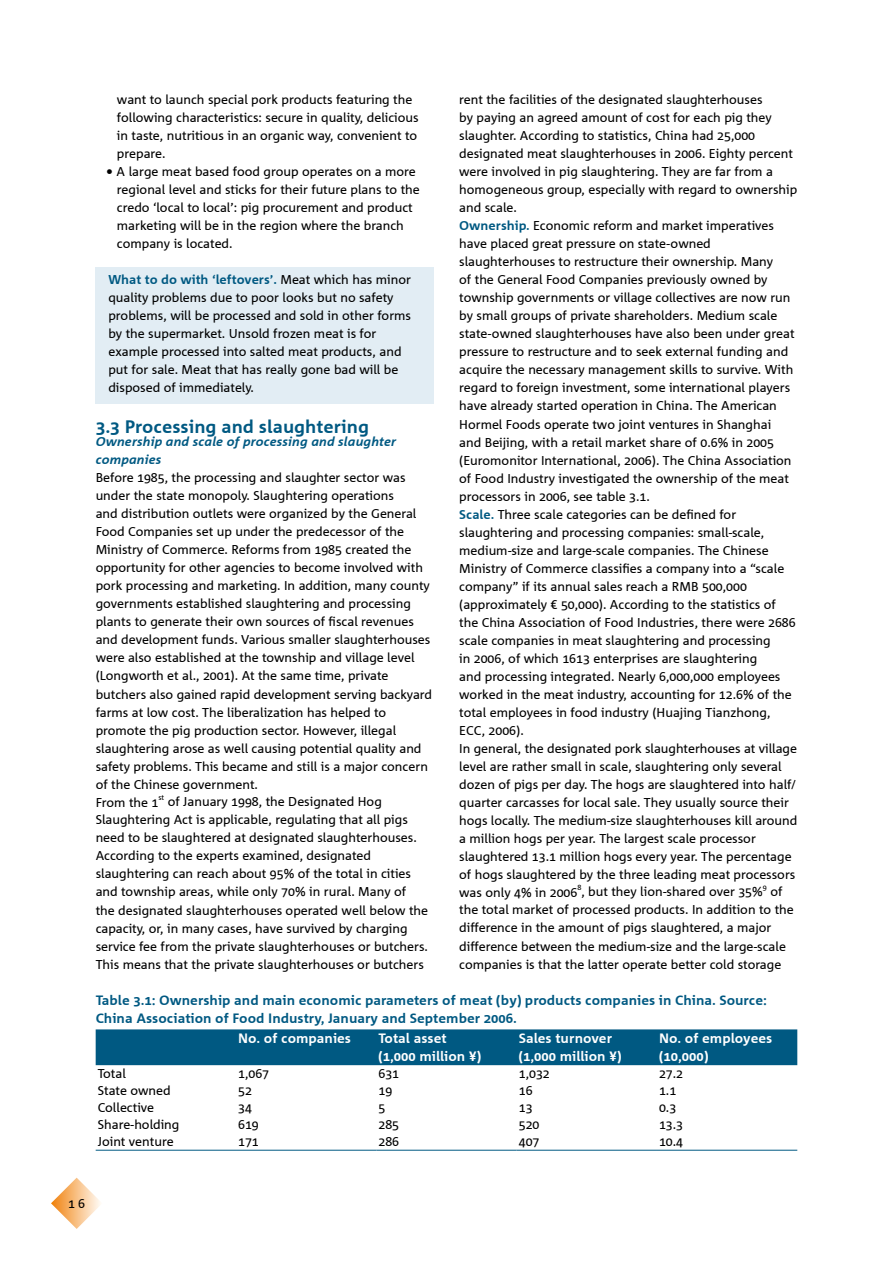
<style>
.page{position:relative;width:893px;height:1263px;background:#fff}
.page>*{position:absolute;margin:0;border:0;box-sizing:border-box;transform-origin:0 0}
.t1{font:700 18px "Agrofont";color:#005982}
.t2{font:700 13.5px/18px "Agrofont";color:#005982}
.t3{font:700 13.5px/18px "Agrofont";color:#fff}
.t4{font:12.75px/18px "Agrofont";color:#000}
.t5{font:italic 700 12.75px/18px "Agrofont";color:#005982}
.t6{font:7.5px "Agrofont";color:#000}
.s1{font-weight:700;color:#005982}
</style>
<div class="page">
<svg style="left:51px;top:1178px;width:50px;height:51px"></svg>
<div style="left:96px;top:267px;width:338px;height:137px;background:#e2edf4"></div>
<div style="left:96px;top:1029px;width:701px;height:36px;background:#005982"></div>
<hr style="left:96px;top:1150px;width:140px;height:1px;background:#005982">
<hr style="left:236px;top:1150px;width:140px;height:1px;background:#005982">
<hr style="left:376px;top:1150px;width:141px;height:1px;background:#005982">
<hr style="left:517px;top:1150px;width:140px;height:1px;background:#005982">
<hr style="left:657px;top:1150px;width:140px;height:1px;background:#005982">
<p class="t4" style="left:117px;top:91px;width:303px">want to launch special pork products featuring the following characteristics: secure in quality, delicious in taste, nutritious in an organic way, convenient to prepare.</p>
<p class="t4" style="left:117px;top:163px;width:304px;text-indent:-11px">• A large meat based food group operates on a more regional level and sticks for their future plans to the credo ‘local to local’: pig procurement and product marketing will be in the region where the branch company is located.</p>
<p class="t4" style="left:108px;top:271px;width:304px"><span class="s1">What to do with ‘leftovers’.</span> Meat which has minor quality problems due to poor looks but no safety problems, will be processed and sold in other forms by the supermarket. Unsold frozen meat is for example processed into salted meat products, and put for sale. Meat that has really gone bad will be disposed of immediately.</p>
<h1 class="t1" style="left:96px;top:417px;width:275px">3.3 Processing and slaughtering</h1>
<p class="t5" style="left:96px;top:433px;width:302px">Ownership and scale of processing and slaughter companies</p>
<p class="t4" style="left:96px;top:469px;width:338px">Before 1985, the processing and slaughter sector was under the state monopoly. Slaughtering operations<br>and distribution outlets were organized by the General Food Companies set up under the predecessor of the Ministry of Commerce. Reforms from 1985 created the opportunity for other agencies to become involved with pork processing and marketing. In addition, many county governments established slaughtering and processing plants to generate their own sources of fiscal revenues and development funds. Various smaller slaughterhouses were also established at the township and village level (Longworth et al., 2001). At the same time, private butchers also gained rapid development serving backyard farms at low cost. The liberalization has helped to promote the pig production sector. However, illegal slaughtering arose as well causing potential quality and safety problems. This became and still is a major concern of the Chinese government.<br>From the 1</p>
<p class="t6" style="left:158px;top:794px;width:7px">st</p>
<p class="t4" style="left:96px;top:793px;width:334px;text-indent:72px">of January 1998, the Designated Hog Slaughtering Act is applicable, regulating that all pigs need to be slaughtered at designated slaughterhouses.<br>According to the experts examined, designated slaughtering can reach about 95% of the total in cities and township areas, while only 70% in rural. Many of the designated slaughterhouses operated well below the capacity, or, in many cases, have survived by charging service fee from the private slaughterhouses or butchers.<br>This means that the private slaughterhouses or butchers</p>
<p class="t4" style="left:459px;top:91px;width:340px">rent the facilities of the designated slaughterhouses<br>by paying an agreed amount of cost for each pig they slaughter. According to statistics, China had 25,000 designated meat slaughterhouses in 2006. Eighty percent were involved in pig slaughtering. They are far from a homogeneous group, especially with regard to ownership and scale.<br><span class="s1">Ownership.</span> Economic reform and market imperatives have placed great pressure on state-owned slaughterhouses to restructure their ownership. Many<br>of the General Food Companies previously owned by township governments or village collectives are now run by small groups of private shareholders. Medium scale state-owned slaughterhouses have also been under great pressure to restructure and to seek external funding and acquire the necessary management skills to survive. With regard to foreign investment, some international players have already started operation in China. The American Hormel Foods operate two joint ventures in Shanghai<br>and Beijing, with a retail market share of 0.6% in 2005 (Euromonitor International, 2006). The China Association of Food Industry investigated the ownership of the meat processors in 2006, see table 3.1.<br><span class="s1">Scale.</span> Three scale categories can be defined for slaughtering and processing companies: small-scale, medium-size and large-scale companies. The Chinese Ministry of Commerce classifies a company into a “scale company” if its annual sales reach a RMB 500,000 (approximately € 50,000). According to the statistics of the China Association of Food Industries, there were 2686 scale companies in meat slaughtering and processing<br>in 2006, of which 1613 enterprises are slaughtering<br>and processing integrated. Nearly 6,000,000 employees worked in the meat industry, accounting for 12.6% of the total employees in food industry (Huajing Tianzhong, ECC, 2006).<br>In general, the designated pork slaughterhouses at village level are rather small in scale, slaughtering only several dozen of pigs per day. The hogs are slaughtered into half/ quarter carcasses for local sale. They usually source their hogs locally. The medium-size slaughterhouses kill around a million hogs per year. The largest scale processor slaughtered 13.1 million hogs every year. The percentage of hogs slaughtered by the three leading meat processors was only 4% in 2006 , but they lion-shared over 35%</p>
<p class="t6" style="left:577px;top:884px;width:6px">8</p>
<p class="t6" style="left:763px;top:884px;width:6px">9</p>
<p class="t4" style="left:459px;top:883px;width:336px;text-indent:311px">of the total market of processed products. In addition to the difference in the amount of pigs slaughtered, a major difference between the medium-size and the large-scale companies is that the latter operate better cold storage</p>
<p class="t2" style="left:96px;top:992px;width:673px">Table 3.1: Ownership and main economic parameters of meat (by) products companies in China. Source:<br>China Association of Food Industry, January and September 2006.</p>
<p class="t3" style="left:238px;top:1030px;width:114px">No. of companies</p>
<p class="t3" style="left:378px;top:1030px;width:104px">Total asset (1,000 million ¥)</p>
<p class="t3" style="left:519px;top:1030px;width:104px">Sales turnover (1,000 million ¥)</p>
<p class="t3" style="left:659px;top:1030px;width:115px">No. of employees (10,000)</p>
<p class="t4" style="left:98px;top:1065px;width:30px">Total</p>
<p class="t4" style="left:238px;top:1065px;width:32px">1,067</p>
<p class="t4" style="left:378px;top:1065px;width:22px">631</p>
<p class="t4" style="left:519px;top:1065px;width:32px">1,032</p>
<p class="t4" style="left:659px;top:1065px;width:26px">27.2</p>
<p class="t4" style="left:98px;top:1082px;width:74px">State owned</p>
<p class="t4" style="left:238px;top:1082px;width:15px">52</p>
<p class="t4" style="left:378px;top:1082px;width:15px">19</p>
<p class="t4" style="left:519px;top:1082px;width:15px">16</p>
<p class="t4" style="left:659px;top:1082px;width:19px">1.1</p>
<p class="t4" style="left:98px;top:1099px;width:58px">Collective</p>
<p class="t4" style="left:238px;top:1099px;width:15px">34</p>
<p class="t4" style="left:378px;top:1099px;width:8px">5</p>
<p class="t4" style="left:519px;top:1099px;width:15px">13</p>
<p class="t4" style="left:659px;top:1099px;width:19px">0.3</p>
<p class="t4" style="left:98px;top:1116px;width:83px">Share-holding</p>
<p class="t4" style="left:238px;top:1116px;width:22px">619</p>
<p class="t4" style="left:378px;top:1116px;width:22px">285</p>
<p class="t4" style="left:519px;top:1116px;width:22px">520</p>
<p class="t4" style="left:659px;top:1116px;width:26px">13.3</p>
<p class="t4" style="left:98px;top:1133px;width:77px">Joint venture</p>
<p class="t4" style="left:238px;top:1133px;width:22px">171</p>
<p class="t4" style="left:378px;top:1133px;width:22px">286</p>
<p class="t4" style="left:519px;top:1133px;width:22px">407</p>
<p class="t4" style="left:659px;top:1133px;width:26px">10.4</p>
<p class="t4" style="left:68px;top:1194px;width:18px">16</p>
</div>
